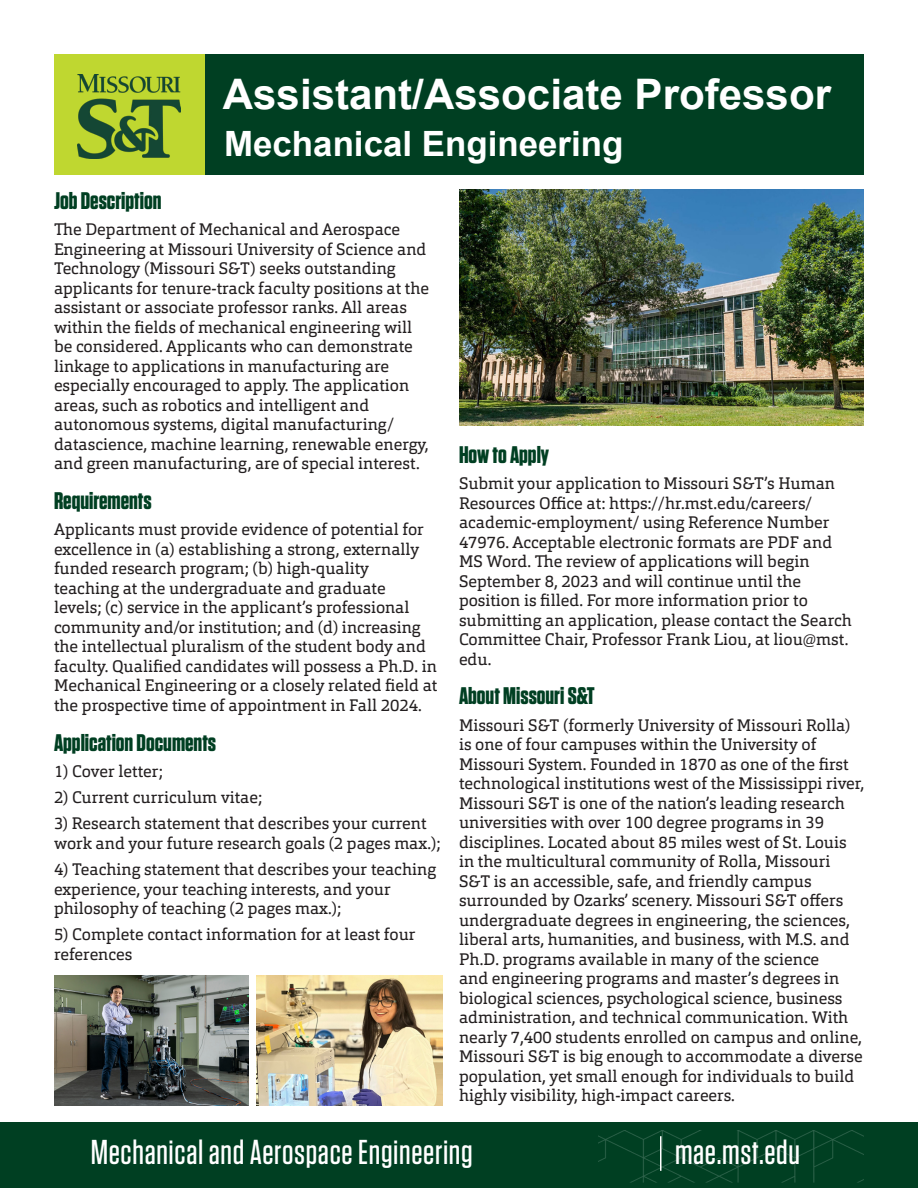
<style>
.page{position:relative;width:918px;height:1188px;background:#fff}
.page>*{position:absolute;margin:0;border:0;box-sizing:border-box;transform-origin:0 0}
.t1{font:700 42.15px "Arial";color:#fff}
.t2{font:700 34.8px "Arial";color:#fff}
.t3{font:500 34.5px "Tungsten";letter-spacing:.02em;color:#fff}
.t4{font:700 24px "Tungsten";color:#003f22}
.t5{font:16.5px/19.5px "Orgon Slab";color:#231f20}
</style>
<div class="page">
<div style="left:204px;top:54px;width:660px;height:120px;background:#003f22"></div>
<div style="left:0;top:1123px;width:918px;height:65px;background:#003f22"></div>
<div style="left:54px;top:54px;width:150px;height:120px;background:#bfd730"></div>
<img style="left:77px;top:75px;width:104px;height:84px">
<img style="left:459px;top:190px;width:405px;height:236px">
<img style="left:55px;top:975px;width:193px;height:131px">
<img style="left:256px;top:975px;width:187px;height:131px">
<img style="left:598px;top:1131px;width:266px;height:52px">
<p class="t1" style="left:223px;top:67px;width:610px">Assistant/Associate Professor</p>
<p class="t2" style="left:224px;top:121px;width:401px">Mechanical Engineering</p>
<p class="t4" style="left:54px;top:188px;width:109px">Job Description</p>
<p class="t5" style="left:54px;top:220px;width:377px">The Department of Mechanical and Aerospace Engineering at Missouri University of Science and Technology (Missouri S&amp;T) seeks outstanding applicants for tenure-track faculty positions at the assistant or associate professor ranks. All areas within the fields of mechanical engineering will be considered. Applicants who can demonstrate linkage to applications in manufacturing are especially encouraged to apply. The application areas, such as robotics and intelligent and autonomous systems, digital manufacturing/ datascience, machine learning, renewable energy, and green manufacturing, are of special interest.</p>
<p class="t4" style="left:54px;top:488px;width:99px">Requirements</p>
<p class="t5" style="left:54px;top:520px;width:385px">Applicants must provide evidence of potential for excellence in (a) establishing a strong, externally funded research program; (b) high-quality teaching at the undergraduate and graduate<br>levels; (c) service in the applicant’s professional community and/or institution; and (d) increasing the intellectual pluralism of the student body and faculty. Qualified candidates will possess a Ph.D. in Mechanical Engineering or a closely related field at the prospective time of appointment in Fall 2024.</p>
<p class="t4" style="left:54px;top:729px;width:164px">Application Documents</p>
<p class="t5" style="left:54px;top:761px;width:110px">1) Cover letter;</p>
<p class="t5" style="left:54px;top:788px;width:210px">2) Current curriculum vitae;</p>
<p class="t5" style="left:54px;top:814px;width:388px">3) Research statement that describes your current work and your future research goals (2 pages max.);</p>
<p class="t5" style="left:54px;top:860px;width:384px">4) Teaching statement that describes your teaching experience, your teaching interests, and your philosophy of teaching (2 pages max.);</p>
<p class="t5" style="left:54px;top:925px;width:363px">5) Complete contact information for at least four references</p>
<p class="t4" style="left:459px;top:442px;width:92px">How to Apply</p>
<p class="t5" style="left:459px;top:474px;width:394px">Submit your application to Missouri S&amp;T’s Human Resources Office at: https://hr.mst.edu/careers/ academic-employment/ using Reference Number 47976. Acceptable electronic formats are PDF and MS Word. The review of applications will begin September 8, 2023 and will continue until the position is filled. For more information prior to submitting an application, please contact the Search Committee Chair, Professor Frank Liou, at liou@mst. edu.</p>
<p class="t4" style="left:459px;top:683px;width:137px">About Missouri S&amp;T</p>
<p class="t5" style="left:459px;top:715px;width:407px">Missouri S&amp;T (formerly University of Missouri Rolla) is one of four campuses within the University of Missouri System. Founded in 1870 as one of the first technological institutions west of the Mississippi river, Missouri S&amp;T is one of the nation’s leading research universities with over 100 degree programs in 39 disciplines. Located about 85 miles west of St. Louis in the multicultural community of Rolla, Missouri S&amp;T is an accessible, safe, and friendly campus surrounded by Ozarks’ scenery. Missouri S&amp;T offers undergraduate degrees in engineering, the sciences, liberal arts, humanities, and business, with M.S. and Ph.D. programs available in many of the science<br>and engineering programs and master’s degrees in biological sciences, psychological science, business administration, and technical communication. With nearly 7,400 students enrolled on campus and online, Missouri S&amp;T is big enough to accommodate a diverse population, yet small enough for individuals to build highly visibility, high-impact careers.</p>
<p class="t3" style="left:91px;top:1134px;width:383px">Mechanical and Aerospace Engineering</p>
<p class="t3" style="left:675px;top:1134px;width:127px">mae.mst.edu</p>
</div>
